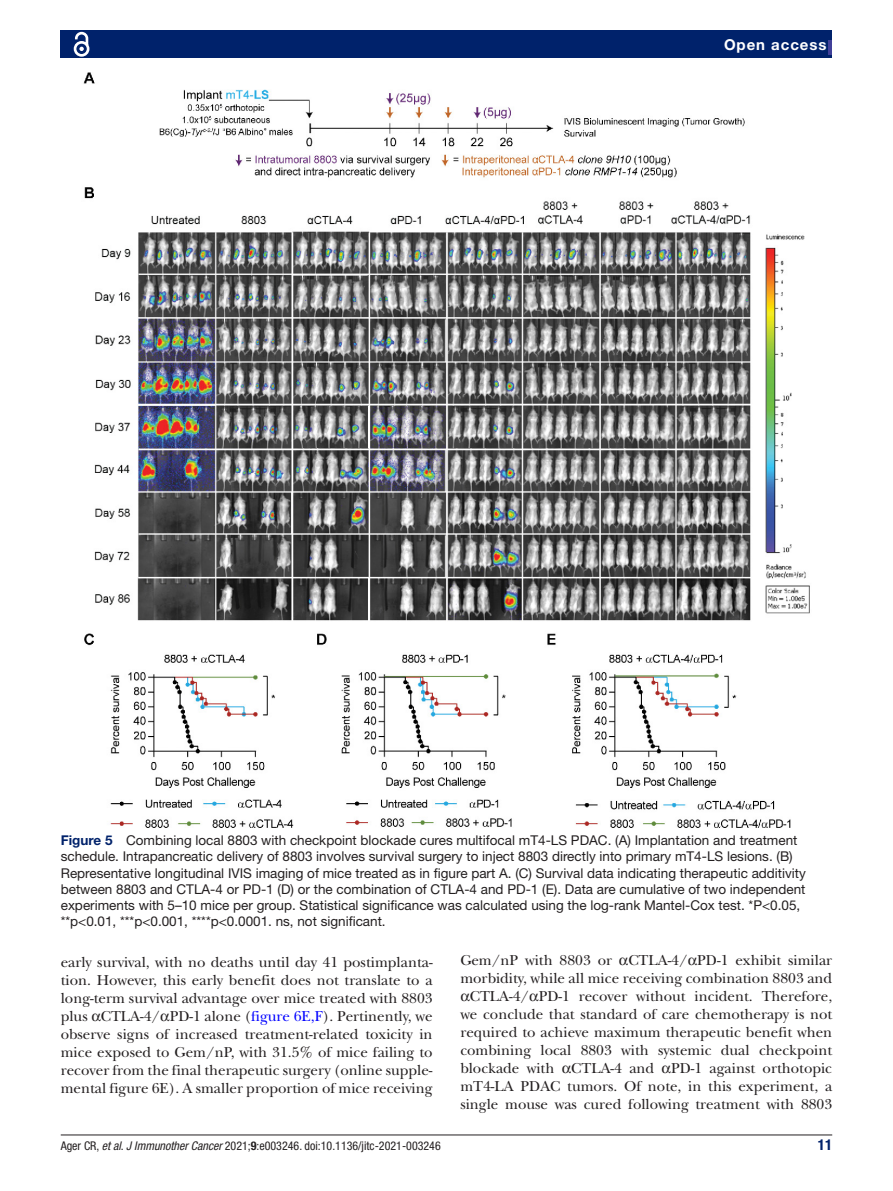
<style>
.page{position:relative;width:893px;height:1191px;background:#fff}
.page>*{position:absolute;margin:0;border:0;box-sizing:border-box;transform-origin:0 0}
.t1{font:15px/18px "New Baskerville";color:#231f20;text-align:justify}
.t2{font:700 15px "Helvetica Neue LT Std";letter-spacing:.065em;color:#fff}
.t3{font:700 condensed 15px "Helvetica Neue LT Std";color:#00226b}
.t4{font:13.5px/16.2px "Helvetica Neue LT Std";color:#231f20}
.t5{font:condensed 12px "Helvetica Neue LT Std";color:#231f20}
.s1{font-weight:700;color:#00226b}
.s2{color:#00f}
.s3{font-style:italic}
.s4{font-weight:700}
</style>
<div class="page">
<hr style="left:61px;top:1134px;width:771px;height:1px;background:#231f20">
<div style="left:61px;top:31px;width:771px;height:27px;background:#00226b"></div>
<hr style="left:828px;top:40px;width:4px;height:15px;background:#414099">
<svg style="left:73px;top:31px;width:17px;height:26px"></svg>
<img style="left:83px;top:73px;width:727px;height:754px">
<p class="t2" style="left:724px;top:35px;width:104px">Open access</p>
<p class="t4" style="left:61px;top:832px;width:747px"><span class="s1">Figure 5</span> Combining local 8803 with checkpoint blockade cures multifocal mT4-LS PDAC. (A) Implantation and treatment schedule. Intrapancreatic delivery of 8803 involves survival surgery to inject 8803 directly into primary mT4-LS lesions. (B)<br>Representative longitudinal IVIS imaging of mice treated as in figure part A. (C) Survival data indicating therapeutic additivity between 8803 and CTLA-4 or PD-1 (D) or the combination of CTLA-4 and PD-1 (E). Data are cumulative of two independent experiments with 5–10 mice per group. Statistical significance was calculated using the log-rank Mantel-Cox test. *P&lt;0.05, **p&lt;0.01, ***p&lt;0.001, ****p&lt;0.0001. ns, not significant.</p>
<p class="t1" style="left:61px;top:953px;width:373px">early survival, with no deaths until day 41 postimplanta&shy;tion. However, this early benefit does not translate to a long-term survival advantage over mice treated with 8803 plus CTLA-4/ PD-1 alone (<span class="s2">figure 6E,F</span>). Pertinently, we observe signs of increased treatment-related toxicity in mice exposed to Gem/nP, with 31.5% of mice failing to recover from the final therapeutic surgery (online supple&shy;mental figure 6E). A smaller proportion of mice receiving</p>
<p class="t1" style="left:460px;top:951px;width:373px;text-align:right">Gem/nP with 8803 or CTLA-4/ PD-1 exhibit similar morbidity, while all mice receiving combination 8803 and CTLA-4/ PD-1 recover without incident. Therefore, we conclude that standard of care chemotherapy is not required to achieve maximum therapeutic benefit when combining local 8803 with systemic dual checkpoint blockade with CTLA-4 and PD-1 against orthotopic mT4-LA PDAC tumors. Of note, in this experiment, a single mouse was cured following treatment with 8803</p>
<p class="t5" style="left:61px;top:1138px;width:382px">Ager CR, <span class="s3">et al</span>. <span class="s3">J Immunother Cancer</span> 2021;<span class="s4">9</span>:e003246. doi:10.1136/jitc-2021-003246</p>
<p class="t3" style="left:818px;top:1135px;width:16px">11</p>
</div>
